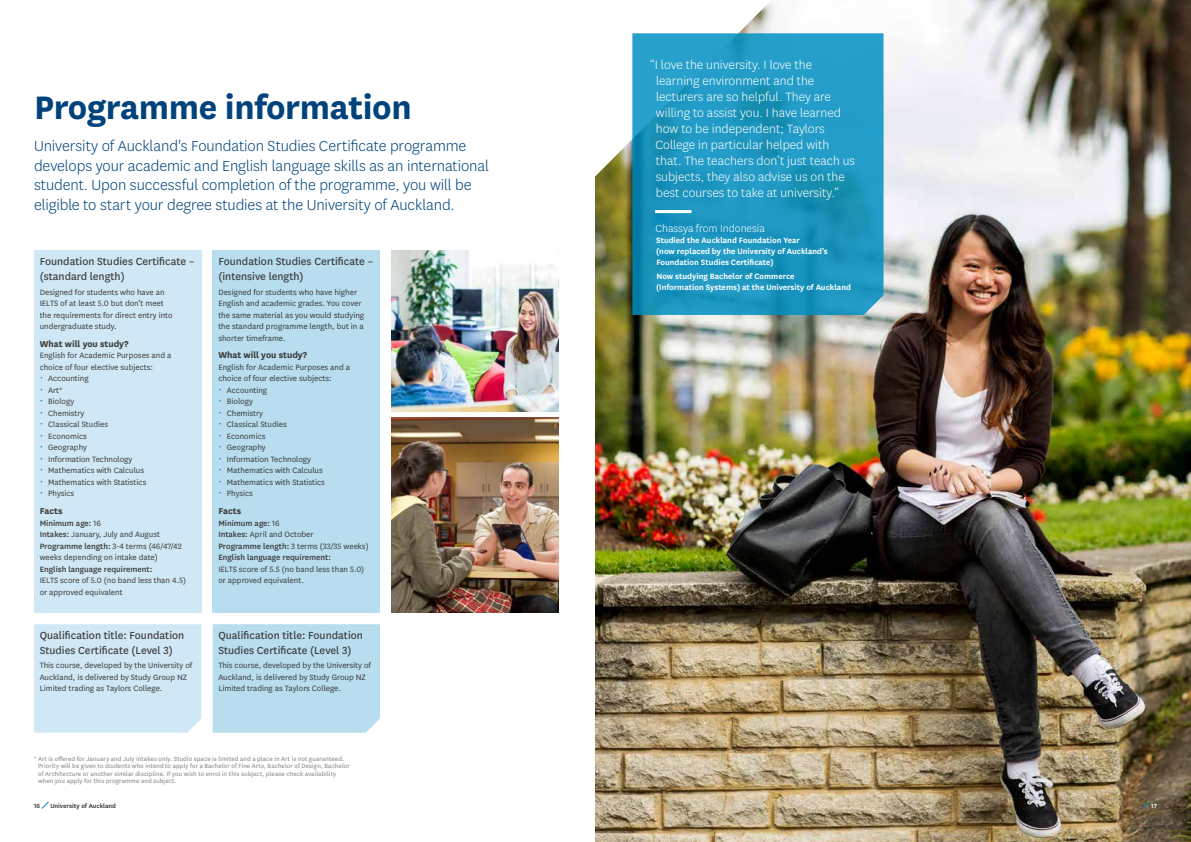
<style>
.page{position:relative;width:1191px;height:842px;background:#fff}
.page>*{position:absolute;margin:0;border:0;box-sizing:border-box;transform-origin:0 0}
.t1{font:700 38px "National";letter-spacing:-.01em;color:#00437c}
.t2{font:300 17px/20px "National";letter-spacing:-.005em;color:#00437c}
.t3{font:300 14px/16px "National";color:#fff}
.t4{font:12px/15px "National";color:#3b3b3a}
.t5{font:300 12px "National";color:#fff}
.t6{font:700 10px "National";color:#3b3b3a}
.t7{font:9px/11.5px "National";color:#3b3b3a}
.t8{font:600 9px/11px "National";color:#fff}
.t9{font:500 9px/11.5px "National";color:#3b3b3a}
.t10{font:7px/7.5px "National";letter-spacing:.015em;color:#80807f}
.t11{font:600 7px "National";color:#3b3b3a}
.t12{font:600 7px "National";color:#fff}
.s1{font-family:"Open Sans";font-weight:300;color:#008fc2}
.s2{font-weight:500}
.s3{font-weight:400}
</style>
<div class="page">
<img style="left:595px;top:0;width:596px;height:842px">
<svg style="left:595px;top:0;width:176px;height:179px"></svg>
<svg style="left:632px;top:33px;width:251px;height:282px;background:#1e97c1"></svg>
<hr style="left:655px;top:210px;width:36px;height:3px;background:#fff">
<div style="left:34px;top:251px;width:167px;height:362px;background:#d0e8f5"></div>
<div style="left:34px;top:624px;width:167px;height:109px;background:#d0e8f5"></div>
<div style="left:213px;top:624px;width:167px;height:109px;background:#b7ddef"></div>
<div style="left:213px;top:251px;width:167px;height:362px;background:#b7ddef"></div>
<svg style="left:41px;top:801px;width:8px;height:8px"></svg>
<svg style="left:1141px;top:801px;width:9px;height:8px"></svg>
<img style="left:391px;top:417px;width:167px;height:196px">
<img style="left:391px;top:251px;width:167px;height:160px">
<h1 class="t1" style="left:34px;top:81px;width:379px">Programme information</h1>
<p class="t2" style="left:34px;top:135px;width:456px">University of Auckland's Foundation Studies Certificate programme develops your academic and English language skills as an international student. Upon successful completion of the programme, you will be eligible to start your degree studies at the University of Auckland.</p>
<h3 class="t4" style="left:40px;top:254px;width:157px">Foundation Studies Certificate – (standard length)</h3>
<p class="t7" style="left:40px;top:286px;width:134px">Designed for students who have an<br>IELTS of at least 5.0 but don’t meet the requirements for direct entry into undergraduate study.</p>
<p class="t6" style="left:40px;top:337px;width:90px">What will you study?</p>
<p class="t7" style="left:40px;top:349px;width:133px">English for Academic Purposes and a choice of four elective subjects:</p>
<p class="t7" style="left:40px;top:372px;width:50px"><span class="s1">•</span> Accounting</p>
<p class="t7" style="left:40px;top:384px;width:24px"><span class="s1">•</span> Art*</p>
<p class="t7" style="left:40px;top:395px;width:36px"><span class="s1">•</span> Biology</p>
<p class="t7" style="left:40px;top:407px;width:46px"><span class="s1">•</span> Chemistry</p>
<p class="t7" style="left:40px;top:418px;width:70px"><span class="s1">•</span> Classical Studies</p>
<p class="t7" style="left:40px;top:430px;width:49px"><span class="s1">•</span> Economics</p>
<p class="t7" style="left:40px;top:441px;width:49px"><span class="s1">•</span> Geography</p>
<p class="t7" style="left:40px;top:453px;width:94px"><span class="s1">•</span> Information Technology</p>
<p class="t7" style="left:40px;top:464px;width:106px"><span class="s1">•</span> Mathematics with Calculus</p>
<p class="t7" style="left:40px;top:476px;width:108px"><span class="s1">•</span> Mathematics with Statistics</p>
<p class="t7" style="left:40px;top:487px;width:36px"><span class="s1">•</span> Physics</p>
<p class="t6" style="left:40px;top:504px;width:24px">Facts</p>
<p class="t7" style="left:40px;top:517px;width:143px"><span class="s2">Minimum age:</span> 16<br><span class="s2">Intakes:</span> January, July and August<br><span class="s2">Programme length:</span> 3-4 terms (46/47/42 weeks depending on intake date)</p>
<p class="t9" style="left:40px;top:562px;width:114px">English language requirement:</p>
<p class="t7" style="left:40px;top:574px;width:148px">IELTS score of 5.0 (no band less than 4.5) or approved equivalent</p>
<h3 class="t4" style="left:40px;top:627px;width:146px">Qualification title: Foundation<br>Studies Certificate (Level 3)</h3>
<p class="t7" style="left:40px;top:659px;width:154px">This course, developed by the University of<br>Auckland, is delivered by Study Group NZ<br>Limited trading as Taylors College.</p>
<h3 class="t4" style="left:218px;top:254px;width:157px">Foundation Studies Certificate – (intensive length)</h3>
<p class="t7" style="left:218px;top:286px;width:147px">Designed for students who have higher English and academic grades. You cover the same material as you would studying the standard programme length, but in a shorter timeframe.</p>
<p class="t6" style="left:218px;top:348px;width:90px">What will you study?</p>
<p class="t7" style="left:218px;top:361px;width:133px">English for Academic Purposes and a choice of four elective subjects:</p>
<p class="t7" style="left:218px;top:384px;width:50px"><span class="s1">•</span> Accounting</p>
<p class="t7" style="left:218px;top:395px;width:36px"><span class="s1">•</span> Biology</p>
<p class="t7" style="left:218px;top:407px;width:46px"><span class="s1">•</span> Chemistry</p>
<p class="t7" style="left:218px;top:418px;width:70px"><span class="s1">•</span> Classical Studies</p>
<p class="t7" style="left:218px;top:430px;width:49px"><span class="s1">•</span> Economics</p>
<p class="t7" style="left:218px;top:441px;width:49px"><span class="s1">•</span> Geography</p>
<p class="t7" style="left:218px;top:453px;width:94px"><span class="s1">•</span> Information Technology</p>
<p class="t7" style="left:218px;top:464px;width:106px"><span class="s1">•</span> Mathematics with Calculus</p>
<p class="t7" style="left:218px;top:476px;width:108px"><span class="s1">•</span> Mathematics with Statistics</p>
<p class="t7" style="left:218px;top:487px;width:36px"><span class="s1">•</span> Physics</p>
<p class="t6" style="left:218px;top:504px;width:24px">Facts</p>
<p class="t9" style="left:218px;top:516px;width:152px">Minimum age: <span class="s3">16<br></span>Intakes: <span class="s3">April and October<br></span>Programme length: <span class="s3">3 terms (33/35 weeks)<br></span>English language requirement:</p>
<p class="t7" style="left:218px;top:563px;width:147px">IELTS score of 5.5 (no band less than 5.0) or approved equivalent.</p>
<h3 class="t4" style="left:218px;top:627px;width:146px">Qualification title: Foundation<br>Studies Certificate (Level 3)</h3>
<p class="t7" style="left:218px;top:659px;width:154px">This course, developed by the University of<br>Auckland, is delivered by Study Group NZ<br>Limited trading as Taylors College.</p>
<p class="t3" style="left:655px;top:56px;width:201px;text-indent:-6px">“I love the university. I love the learning environment and the lecturers are so helpful. They are willing to assist you. I have learned how to be independent; Taylors College in particular helped with that. The teachers don’t just teach us subjects, they also advise us on the best courses to take at university.”</p>
<h3 class="t5" style="left:655px;top:221px;width:111px">Chassya from Indonesia</h3>
<p class="t8" style="left:656px;top:234px;width:173px">Studied the Auckland Foundation Year<br>(now replaced by the University of Auckland's<br>Foundation Studies Certificate)</p>
<p class="t8" style="left:656px;top:270px;width:196px">Now studying Bachelor of Commerce<br>(Information Systems) at the University of Auckland</p>
<p class="t10" style="left:38px;top:755px;width:313px;text-indent:-4px">* Art is offered for January and July intakes only. Studio space is limited and a place in Art is not guaranteed.<br>Priority will be given to students who intend to apply for a Bachelor of Fine Arts, Bachelor of Design, Bachelor of Architecture or another similar discipline. If you wish to enrol in this subject, please check availability when you apply for this programme and subject.</p>
<p class="t11" style="left:34px;top:801px;width:8px">16</p>
<p class="t11" style="left:50px;top:801px;width:67px">University of Auckland</p>
<p class="t12" style="left:1151px;top:801px;width:7px">17</p>
</div>
